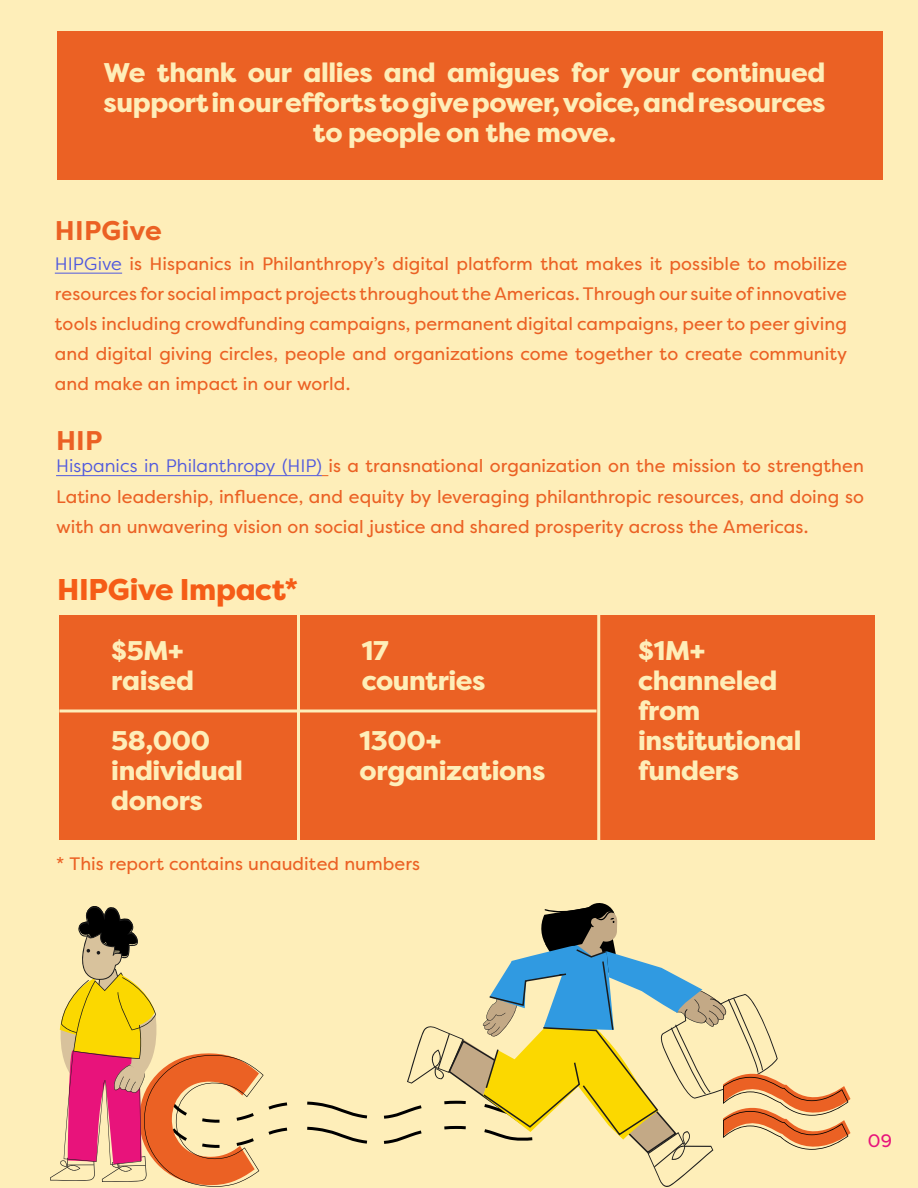
<style>
.page{position:relative;width:918px;height:1188px;background:#feeeb9}
.page>*{position:absolute;margin:0;border:0;box-sizing:border-box;transform-origin:0 0}
.t1{font:800 30px "Filson Pro";letter-spacing:-.015em;color:#f55c17}
.t2{font:800 27px/30px "Filson Pro";letter-spacing:-.015em;color:#feeeb9}
.t3{font:700 27px "Filson Pro";letter-spacing:.01em;color:#eb6124}
.t4{font:18px/30px "Filson Pro";letter-spacing:.005em;color:#eb6124;text-align:justify}
.t5{font:18px "Filson Pro";color:#e8137b}
.s1{color:#4f58de}
</style>
<div class="page">
<div style="left:59px;top:615px;width:816px;height:225px;background:#eb6124"></div>
<hr style="left:55px;top:273px;width:67px;height:1px;background:#4f58de">
<hr style="left:56px;top:475px;width:266px;height:1px;background:#4f58de">
<svg style="left:50px;top:901px;width:801px;height:286px;background:#e9d19c"></svg>
<hr style="left:297px;top:615px;width:3px;height:225px;background:#feeeb9">
<hr style="left:597px;top:615px;width:3px;height:225px;background:#feeeb9">
<hr style="left:59px;top:710px;width:538px;height:2px;background:#feeeb9">
<div style="left:57px;top:32px;width:825px;height:148px;background:#eb6124"></div>
<h2 class="t2" style="left:104px;top:59px;width:724px;text-align:center">We thank our allies and amigues for your continued support in our efforts to give power, voice, and resources to people on the move.</h2>
<h2 class="t3" style="left:55px;top:214px;width:108px">HIPGive</h2>
<p class="t4" style="left:55px;top:248px;width:794px"><span class="s1">HIPGive</span> is Hispanics in Philanthropy’s digital platform that makes it possible to mobilize resources for social impact projects throughout the Americas. Through our suite of innovative tools including crowdfunding campaigns, permanent digital campaigns, peer to peer giving and digital giving circles, people and organizations come together to create community and make an impact in our world.</p>
<h2 class="t3" style="left:56px;top:424px;width:48px">HIP</h2>
<p class="t4" style="left:56px;top:451px;width:809px"><span class="s1">Hispanics in Philanthropy (HIP)</span> is a transnational organization on the mission to strengthen Latino leadership, influence, and equity by leveraging philanthropic resources, and doing so with an unwavering vision on social justice and shared prosperity across the Americas.</p>
<h1 class="t1" style="left:57px;top:571px;width:243px">HIPGive Impact*</h1>
<h2 class="t2" style="left:111px;top:636px;width:85px">$5M+ raised</h2>
<h2 class="t2" style="left:638px;top:636px;width:165px">$1M+ channeled from institutional funders</h2>
<h2 class="t2" style="left:362px;top:636px;width:125px">17 countries</h2>
<h2 class="t2" style="left:111px;top:726px;width:133px">58,000 individual donors</h2>
<h2 class="t2" style="left:360px;top:726px;width:187px">1300+ organizations</h2>
<p class="t4" style="left:56px;top:848px;width:366px">* This report contains unaudited numbers</p>
<p class="t5" style="left:868px;top:1129px;width:26px">09</p>
</div>
